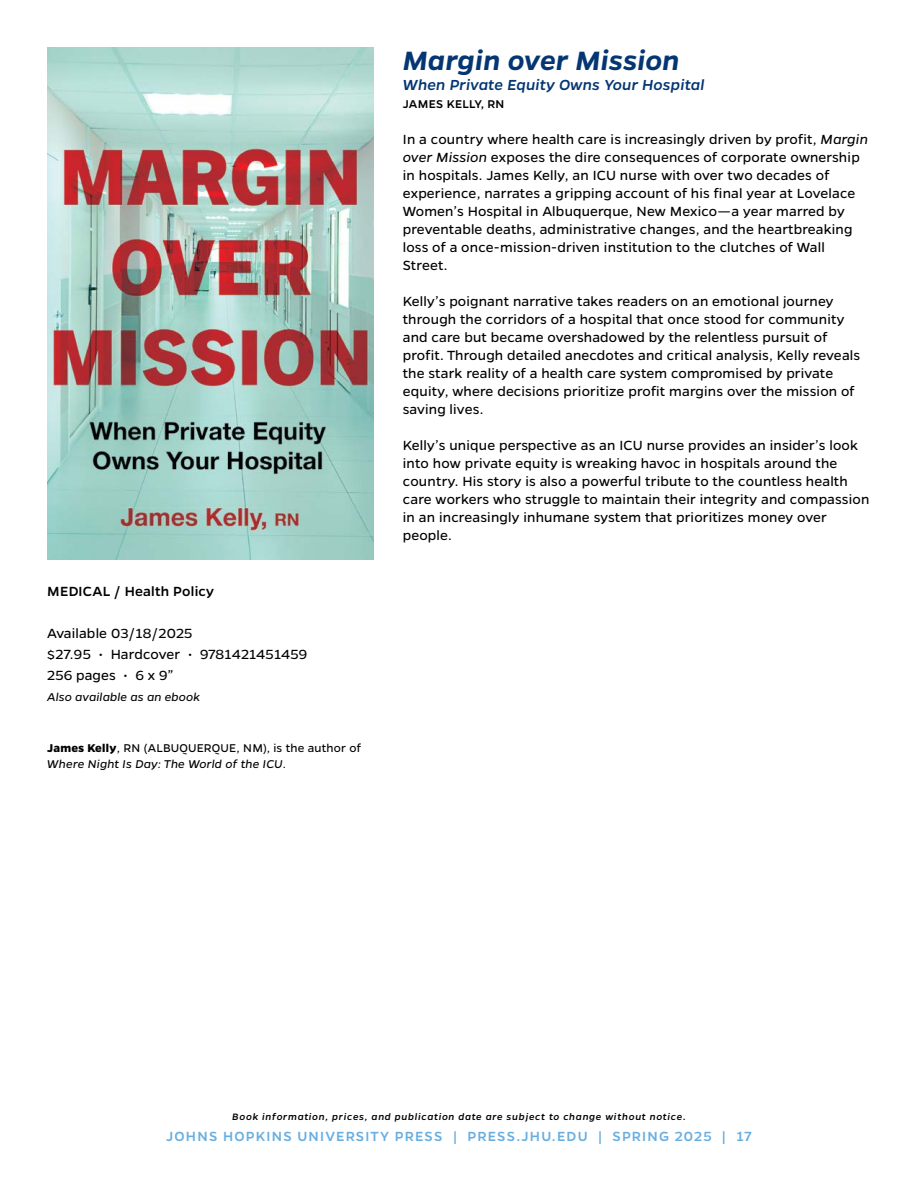
<style>
.page{position:relative;width:918px;height:1188px;background:#fff}
.page>*{position:absolute;margin:0;border:0;box-sizing:border-box;transform-origin:0 0}
.t1{font:italic 600 30px "Gentona";letter-spacing:.01em;color:#043673}
.t2{font:italic 500 16.5px "Gentona";letter-spacing:.01em;color:#043673}
.t3{font:15px/18px "Gentona";letter-spacing:.01em;color:#000}
.t4{font:500 15px "Gentona";letter-spacing:.08em;color:#68aee0}
.t5{font:500 15px "Gentona";letter-spacing:.015em;color:#000}
.t6{font:12.75px/15.3px "Gentona";letter-spacing:.015em;color:#000}
.t7{font:italic 12.75px "Gentona";letter-spacing:.01em;color:#000}
.t8{font:500 12.75px "Gentona";letter-spacing:.015em;color:#000}
.t9{font:italic 500 10.5px "Gentona";letter-spacing:.07em;color:#000}
.s1{font-weight:700}
.s2{font-style:italic}
</style>
<div class="page">
<img style="left:47px;top:47px;width:326px;height:512px">
<h4 class="t5" style="left:47px;top:583px;width:168px">MEDICAL / Health Policy</h4>
<p class="t3" style="left:47px;top:624px;width:147px">Available 03/18/2025</p>
<p class="t3" style="left:47px;top:645px;width:262px">$27.95 • Hardcover • 9781421451459</p>
<p class="t3" style="left:47px;top:666px;width:128px">256 pages • 6 x 9”</p>
<p class="t7" style="left:47px;top:690px;width:154px">Also available as an ebook</p>
<p class="t6" style="left:47px;top:741px;width:315px"><span class="s1">James Kelly</span>, RN (ALBUQUERQUE, NM), is the author of<br><span class="s2">Where Night Is Day: The World of the ICU</span>.</p>
<h1 class="t1" style="left:403px;top:43px;width:278px">Margin over Mission</h1>
<h2 class="t2" style="left:403px;top:75px;width:303px">When Private Equity Owns Your Hospital</h2>
<h3 class="t8" style="left:403px;top:97px;width:103px">JAMES KELLY, RN</h3>
<p class="t3" style="left:403px;top:130px;width:467px">In a country where health care is increasingly driven by profit, <span class="s2">Margin over Mission</span> exposes the dire consequences of corporate ownership in hospitals. James Kelly, an ICU nurse with over two decades of experience, narrates a gripping account of his final year at Lovelace Women’s Hospital in Albuquerque, New Mexico—a year marred by preventable deaths, administrative changes, and the heartbreaking loss of a once-mission-driven institution to the clutches of Wall Street.</p>
<p class="t3" style="left:403px;top:292px;width:459px">Kelly’s poignant narrative takes readers on an emotional journey through the corridors of a hospital that once stood for community and care but became overshadowed by the relentless pursuit of profit. Through detailed anecdotes and critical analysis, Kelly reveals the stark reality of a health care system compromised by private equity, where decisions prioritize profit margins over the mission of saving lives.</p>
<p class="t3" style="left:403px;top:436px;width:468px">Kelly’s unique perspective as an ICU nurse provides an insider’s look into how private equity is wreaking havoc in hospitals around the country. His story is also a powerful tribute to the countless health care workers who struggle to maintain their integrity and compassion in an increasingly inhumane system that prioritizes money over people.</p>
<p class="t9" style="left:232px;top:1110px;width:455px">Book information, prices, and publication date are subject to change without notice.</p>
<p class="t4" style="left:166px;top:1128px;width:587px">JOHNS HOPKINS UNIVERSITY PRESS | PRESS.JHU.EDU | SPRING 2025 | 17</p>
</div>
